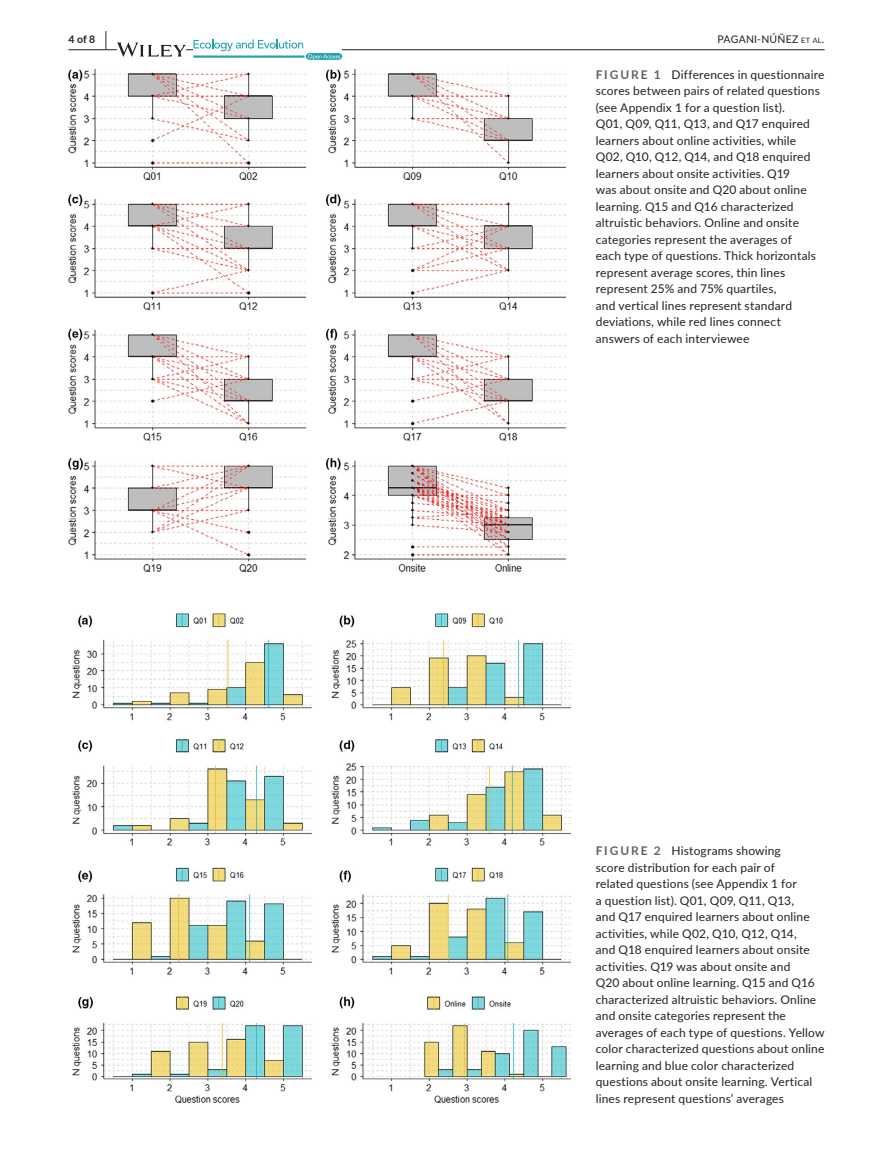
<style>
.page{position:relative;width:893px;height:1174px;background:#fff}
.page>*{position:absolute;margin:0;border:0;box-sizing:border-box;transform-origin:0 0}
.t1{font:12px/16.5px "Lato";letter-spacing:.015em;color:#231f20}
.t2{font:10.5px "Lato";letter-spacing:.02em;color:#231f20}
.t3{font:700 10.5px "Lato";color:#231f20}
.s1{font-size:19.5px}
.s2{font-style:inherit}
.s3{font-size:7.35px}
.s4{font-weight:700;color:#636366}
</style>
<div class="page">
<hr style="left:68px;top:49px;width:756px;height:1px;background:#231f20">
<svg style="left:117px;top:42px;width:69px;height:15px"></svg>
<svg style="left:193px;top:39px;width:149px;height:21px"></svg>
<img style="left:68px;top:69px;width:498px;height:502px">
<img style="left:73px;top:614px;width:497px;height:489px">
<p class="t3" style="left:68px;top:31px;width:40px">4 of 8 <span class="s1">|</span></p>
<p class="t2" style="left:718px;top:31px;width:108px">PAGANI-N<span class="s2">ÚÑ</span>EZ <span class="s3">et al</span>.</p>
<p class="t1" style="left:596px;top:66px;width:230px"><span class="s4">FIGURE 1</span> Differences in questionnaire scores between pairs of related questions (see Appendix 1 for a question list).<br>Q01, Q09, Q11, Q13, and Q17 enquired learners about online activities, while Q02, Q10, Q12, Q14, and Q18 enquired learners about onsite activities. Q19<br>was about onsite and Q20 about online learning. Q15 and Q16 characterized altruistic behaviors. Online and onsite categories represent the averages of<br>each type of questions. Thick horizontals represent average scores, thin lines represent 25% and 75% quartiles,<br>and vertical lines represent standard deviations, while red lines connect answers of each interviewee</p>
<p class="t1" style="left:596px;top:842px;width:230px"><span class="s4">FIGURE 2</span> Histograms showing<br>score distribution for each pair of<br>related questions (see Appendix 1 for<br>a question list). Q01, Q09, Q11, Q13,<br>and Q17 enquired learners about online activities, while Q02, Q10, Q12, Q14,<br>and Q18 enquired learners about onsite activities. Q19 was about onsite and<br>Q20 about online learning. Q15 and Q16 characterized altruistic behaviors. Online and onsite categories represent the averages of each type of questions. Yellow color characterized questions about online learning and blue color characterized questions about onsite learning. Vertical lines represent questions’ averages</p>
</div>
